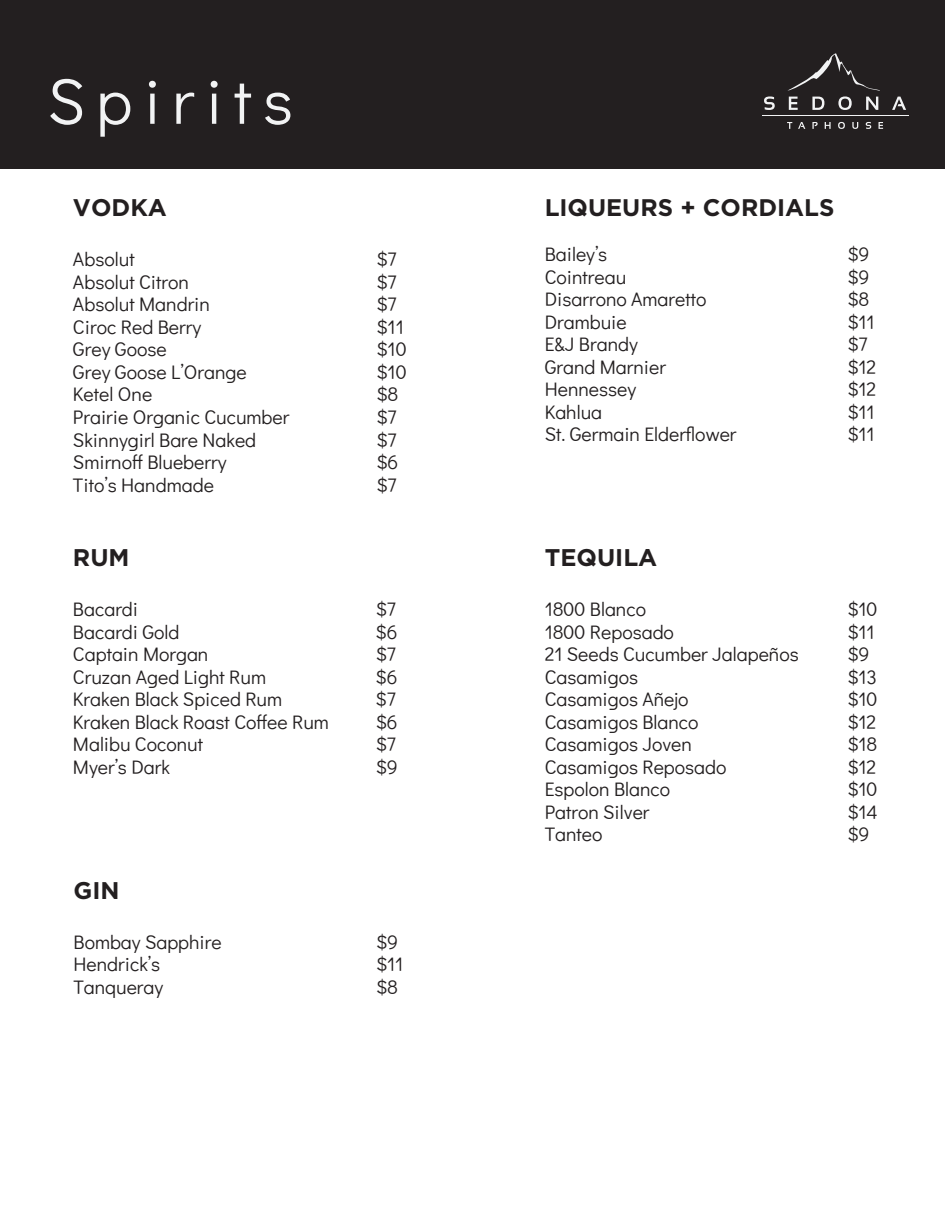
<style>
.page{position:relative;width:945px;height:1215px;background:#fff}
.page>*{position:absolute;margin:0;border:0;box-sizing:border-box;transform-origin:0 0}
.t1{font:64.5px "Didact Gothic";letter-spacing:.175em;color:#f2f3f4}
.t2{font:700 24.15px "Gotham";color:#231f20}
.t3{font:700 24px "Gotham";color:#231f20}
.t4{font:19.5px "Didact Gothic";color:#231f20}
</style>
<div class="page">
<div style="left:0;top:0;width:945px;height:169px;background:#231f20"></div>
<hr style="left:762px;top:116px;width:146px;height:1px;background:#f2f3f4">
<svg style="left:764px;top:96px;width:11px;height:14px"></svg>
<svg style="left:787px;top:53px;width:93px;height:57px"></svg>
<svg style="left:892px;top:97px;width:14px;height:13px"></svg>
<svg style="left:787px;top:122px;width:5px;height:7px"></svg>
<svg style="left:798px;top:122px;width:7px;height:7px"></svg>
<svg style="left:812px;top:122px;width:6px;height:7px"></svg>
<svg style="left:825px;top:122px;width:6px;height:7px"></svg>
<svg style="left:838px;top:122px;width:7px;height:7px"></svg>
<svg style="left:852px;top:122px;width:6px;height:7px"></svg>
<svg style="left:866px;top:122px;width:5px;height:7px"></svg>
<svg style="left:879px;top:122px;width:4px;height:7px"></svg>
<h1 class="t1" style="left:47px;top:51px;width:247px">Spirits</h1>
<p class="t3" style="left:73px;top:192px;width:95px">VODKA</p>
<p class="t4" style="left:73px;top:244px;width:63px">Absolut</p>
<p class="t4" style="left:376px;top:244px;width:22px">$7</p>
<p class="t4" style="left:73px;top:267px;width:118px">Absolut Citron</p>
<p class="t4" style="left:376px;top:267px;width:22px">$7</p>
<p class="t4" style="left:73px;top:289px;width:139px">Absolut Mandrin</p>
<p class="t4" style="left:376px;top:289px;width:22px">$7</p>
<p class="t4" style="left:73px;top:312px;width:130px">Ciroc Red Berry</p>
<p class="t4" style="left:376px;top:312px;width:29px">$11</p>
<p class="t4" style="left:73px;top:334px;width:95px">Grey Goose</p>
<p class="t4" style="left:376px;top:334px;width:32px">$10</p>
<p class="t4" style="left:73px;top:357px;width:175px">Grey Goose L’Orange</p>
<p class="t4" style="left:376px;top:357px;width:32px">$10</p>
<p class="t4" style="left:73px;top:379px;width:81px">Ketel One</p>
<p class="t4" style="left:376px;top:379px;width:24px">$8</p>
<p class="t4" style="left:73px;top:402px;width:218px">Prairie Organic Cucumber</p>
<p class="t4" style="left:376px;top:402px;width:22px">$7</p>
<p class="t4" style="left:73px;top:425px;width:185px">Skinnygirl Bare Naked</p>
<p class="t4" style="left:376px;top:425px;width:22px">$7</p>
<p class="t4" style="left:73px;top:447px;width:155px">Smirnoff Blueberry</p>
<p class="t4" style="left:376px;top:447px;width:24px">$6</p>
<p class="t4" style="left:73px;top:470px;width:142px">Tito’s Handmade</p>
<p class="t4" style="left:376px;top:470px;width:22px">$7</p>
<p class="t2" style="left:73px;top:542px;width:58px">RUM</p>
<p class="t4" style="left:73px;top:594px;width:67px">Bacardi</p>
<p class="t4" style="left:375px;top:594px;width:22px">$7</p>
<p class="t4" style="left:73px;top:617px;width:108px">Bacardi Gold</p>
<p class="t4" style="left:375px;top:617px;width:24px">$6</p>
<p class="t4" style="left:73px;top:639px;width:137px">Captain Morgan</p>
<p class="t4" style="left:375px;top:639px;width:22px">$7</p>
<p class="t4" style="left:73px;top:662px;width:195px">Cruzan Aged Light Rum</p>
<p class="t4" style="left:375px;top:662px;width:24px">$6</p>
<p class="t4" style="left:73px;top:684px;width:211px">Kraken Black Spiced Rum</p>
<p class="t4" style="left:375px;top:684px;width:22px">$7</p>
<p class="t4" style="left:73px;top:707px;width:257px">Kraken Black Roast Coffee Rum</p>
<p class="t4" style="left:375px;top:707px;width:24px">$6</p>
<p class="t4" style="left:73px;top:729px;width:132px">Malibu Coconut</p>
<p class="t4" style="left:375px;top:729px;width:22px">$7</p>
<p class="t4" style="left:73px;top:752px;width:98px">Myer’s Dark</p>
<p class="t4" style="left:375px;top:752px;width:24px">$9</p>
<p class="t2" style="left:73px;top:875px;width:48px">GIN</p>
<p class="t4" style="left:73px;top:927px;width:150px">Bombay Sapphire</p>
<p class="t4" style="left:376px;top:927px;width:24px">$9</p>
<p class="t4" style="left:73px;top:949px;width:88px">Hendrick’s</p>
<p class="t4" style="left:376px;top:949px;width:29px">$11</p>
<p class="t4" style="left:73px;top:972px;width:91px">Tanqueray</p>
<p class="t4" style="left:376px;top:972px;width:24px">$8</p>
<p class="t3" style="left:545px;top:192px;width:291px">LIQUEURS + CORDIALS</p>
<p class="t4" style="left:545px;top:239px;width:64px">Bailey’s</p>
<p class="t4" style="left:847px;top:239px;width:24px">$9</p>
<p class="t4" style="left:545px;top:262px;width:83px">Cointreau</p>
<p class="t4" style="left:847px;top:262px;width:24px">$9</p>
<p class="t4" style="left:545px;top:284px;width:163px">Disarrono Amaretto</p>
<p class="t4" style="left:847px;top:284px;width:24px">$8</p>
<p class="t4" style="left:545px;top:307px;width:83px">Drambuie</p>
<p class="t4" style="left:847px;top:307px;width:29px">$11</p>
<p class="t4" style="left:545px;top:329px;width:95px">E&amp;J Brandy</p>
<p class="t4" style="left:847px;top:329px;width:22px">$7</p>
<p class="t4" style="left:545px;top:352px;width:123px">Grand Marnier</p>
<p class="t4" style="left:847px;top:352px;width:31px">$12</p>
<p class="t4" style="left:545px;top:374px;width:93px">Hennessey</p>
<p class="t4" style="left:847px;top:374px;width:31px">$12</p>
<p class="t4" style="left:545px;top:397px;width:59px">Kahlua</p>
<p class="t4" style="left:847px;top:397px;width:29px">$11</p>
<p class="t4" style="left:545px;top:419px;width:193px">St. Germain Elderflower</p>
<p class="t4" style="left:847px;top:419px;width:29px">$11</p>
<p class="t2" style="left:545px;top:542px;width:114px">TEQUILA</p>
<p class="t4" style="left:545px;top:594px;width:103px">1800 Blanco</p>
<p class="t4" style="left:847px;top:594px;width:32px">$10</p>
<p class="t4" style="left:545px;top:617px;width:131px">1800 Reposado</p>
<p class="t4" style="left:847px;top:617px;width:29px">$11</p>
<p class="t4" style="left:545px;top:639px;width:256px">21 Seeds Cucumber Jalapeños</p>
<p class="t4" style="left:847px;top:639px;width:24px">$9</p>
<p class="t4" style="left:545px;top:662px;width:95px">Casamigos</p>
<p class="t4" style="left:847px;top:662px;width:31px">$13</p>
<p class="t4" style="left:545px;top:684px;width:145px">Casamigos Añejo</p>
<p class="t4" style="left:847px;top:684px;width:32px">$10</p>
<p class="t4" style="left:545px;top:707px;width:155px">Casamigos Blanco</p>
<p class="t4" style="left:847px;top:707px;width:31px">$12</p>
<p class="t4" style="left:545px;top:729px;width:149px">Casamigos Joven</p>
<p class="t4" style="left:847px;top:729px;width:32px">$18</p>
<p class="t4" style="left:545px;top:752px;width:183px">Casamigos Reposado</p>
<p class="t4" style="left:847px;top:752px;width:31px">$12</p>
<p class="t4" style="left:545px;top:774px;width:127px">Espolon Blanco</p>
<p class="t4" style="left:847px;top:774px;width:32px">$10</p>
<p class="t4" style="left:545px;top:797px;width:106px">Patron Silver</p>
<p class="t4" style="left:847px;top:797px;width:32px">$14</p>
<p class="t4" style="left:545px;top:819px;width:59px">Tanteo</p>
<p class="t4" style="left:847px;top:819px;width:24px">$9</p>
</div>
